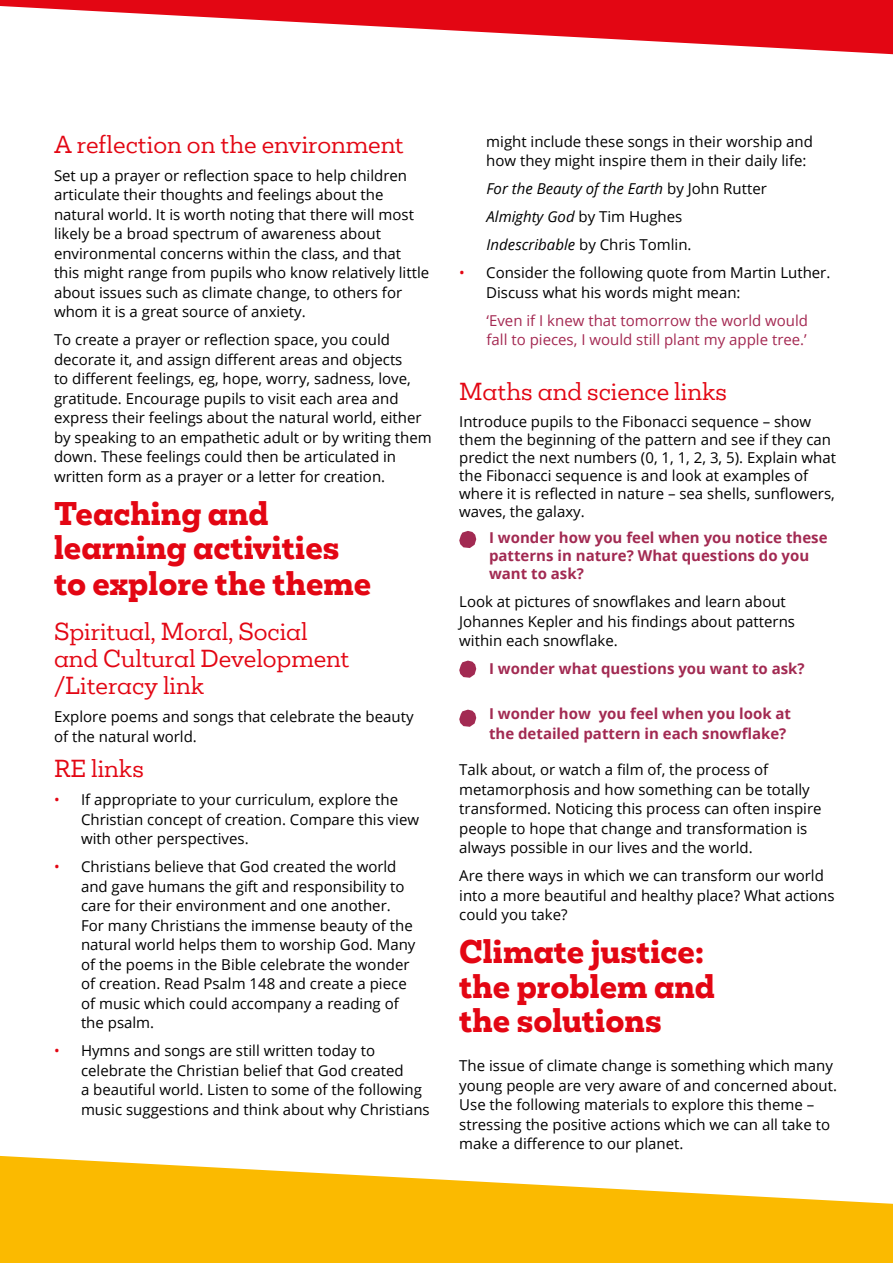
<style>
.page{position:relative;width:893px;height:1263px;background:#fff}
.page>*{position:absolute;margin:0;border:0;box-sizing:border-box;transform-origin:0 0}
.t1{font:800 30px/35.2px "Mokoko";color:#e30613}
.t2{font:22.5px/27px "Mokoko";color:#e30613}
.t3{font:15px/19.5px "Open Sans";color:#000}
.t4{font:700 15px/18px "Open Sans";color:#a22a52}
.t5{font:italic 15px/28px "Open Sans";color:#000}
.t6{font:15px/19.5px "Open Sans";color:#a42952}
.s1{color:#e30613}
.s2{font-style:normal}
</style>
<div class="page">
<svg style="left:0;top:1156px;width:893px;height:107px;fill:#fbba00"></svg>
<svg style="left:0;top:0;width:893px;height:54px;fill:#e30613"></svg>
<svg style="left:459px;top:531px;width:17px;height:17px"></svg>
<svg style="left:459px;top:660px;width:17px;height:18px"></svg>
<svg style="left:459px;top:710px;width:17px;height:17px"></svg>
<h2 class="t2" style="left:54px;top:131px;width:352px">A reflection on the environment</h2>
<p class="t3" style="left:54px;top:165px;width:377px">Set up a prayer or reflection space to help children articulate their thoughts and feelings about the natural world. It is worth noting that there will most likely be a broad spectrum of awareness about environmental concerns within the class, and that this might range from pupils who know relatively little about issues such as climate change, to others for whom it is a great source of anxiety.</p>
<p class="t3" style="left:54px;top:330px;width:379px">To create a prayer or reflection space, you could decorate it, and assign different areas and objects<br>to different feelings, eg, hope, worry, sadness, love, gratitude. Encourage pupils to visit each area and express their feelings about the natural world, either by speaking to an empathetic adult or by writing them down. These feelings could then be articulated in written form as a prayer or a letter for creation.</p>
<h1 class="t1" style="left:54px;top:496px;width:319px">Teaching and learning activities to explore the theme</h1>
<h2 class="t2" style="left:54px;top:618px;width:297px">Spiritual, Moral, Social and Cultural Development /Literacy link</h2>
<p class="t3" style="left:54px;top:707px;width:361px">Explore poems and songs that celebrate the beauty of the natural world.</p>
<h2 class="t2" style="left:54px;top:755px;width:92px">RE links</h2>
<p class="t3" style="left:81px;top:790px;width:340px;text-indent:-27px"><span class="s1">•</span> If appropriate to your curriculum, explore the<br>Christian concept of creation. Compare this view with other perspectives.</p>
<p class="t3" style="left:81px;top:857px;width:336px;text-indent:-27px"><span class="s1">•</span> Christians believe that God created the world and gave humans the gift and responsibility to care for their environment and one another.<br>For many Christians the immense beauty of the natural world helps them to worship God. Many of the poems in the Bible celebrate the wonder of creation. Read Psalm 148 and create a piece of music which could accompany a reading of the psalm.</p>
<p class="t3" style="left:81px;top:1041px;width:350px;text-indent:-27px"><span class="s1">•</span> Hymns and songs are still written today to celebrate the Christian belief that God created<br>a beautiful world. Listen to some of the following music suggestions and think about why Christians</p>
<p class="t3" style="left:486px;top:131px;width:328px">might include these songs in their worship and how they might inspire them in their daily life:</p>
<p class="t5" style="left:487px;top:174px;width:282px">For the Beauty of the Earth <span class="s2">by John Rutter<br></span>Almighty God <span class="s2">by Tim Hughes<br></span>Indescribable <span class="s2">by Chris Tomlin.</span></p>
<p class="t3" style="left:486px;top:262px;width:346px;text-indent:-27px"><span class="s1">•</span> Consider the following quote from Martin Luther.<br>Discuss what his words might mean:</p>
<p class="t6" style="left:486px;top:310px;width:323px">‘Even if I knew that tomorrow the world would fall to pieces, I would still plant my apple tree.’</p>
<h2 class="t2" style="left:459px;top:378px;width:269px">Maths and science links</h2>
<p class="t3" style="left:459px;top:412px;width:378px;line-height:18px">Introduce pupils to the Fibonacci sequence – show them the beginning of the pattern and see if they can predict the next numbers (0, 1, 1, 2, 3, 5). Explain what the Fibonacci sequence is and look at examples of where it is reflected in nature – sea shells, sunflowers, waves, the galaxy.</p>
<p class="t4" style="left:489px;top:528px;width:340px">I wonder how you feel when you notice these patterns in nature? What questions do you want to ask?</p>
<p class="t3" style="left:459px;top:591px;width:337px">Look at pictures of snowflakes and learn about<br>Johannes Kepler and his findings about patterns within each snowflake.</p>
<p class="t4" style="left:489px;top:659px;width:317px">I wonder what questions you want to ask?</p>
<p class="t4" style="left:489px;top:703px;width:304px;line-height:19.5px">I wonder how you feel when you look at the detailed pattern in each snowflake?</p>
<p class="t3" style="left:459px;top:759px;width:364px">Talk about, or watch a film of, the process of metamorphosis and how something can be totally transformed. Noticing this process can often inspire people to hope that change and transformation is always possible in our lives and the world.</p>
<p class="t3" style="left:459px;top:865px;width:377px">Are there ways in which we can transform our world into a more beautiful and healthy place? What actions could you take?</p>
<h1 class="t1" style="left:459px;top:935px;width:257px;line-height:34.5px">Climate justice: the problem and the solutions</h1>
<p class="t3" style="left:459px;top:1055px;width:379px">The issue of climate change is something which many young people are very aware of and concerned about.<br>Use the following materials to explore this theme – stressing the positive actions which we can all take to make a difference to our planet.</p>
</div>
